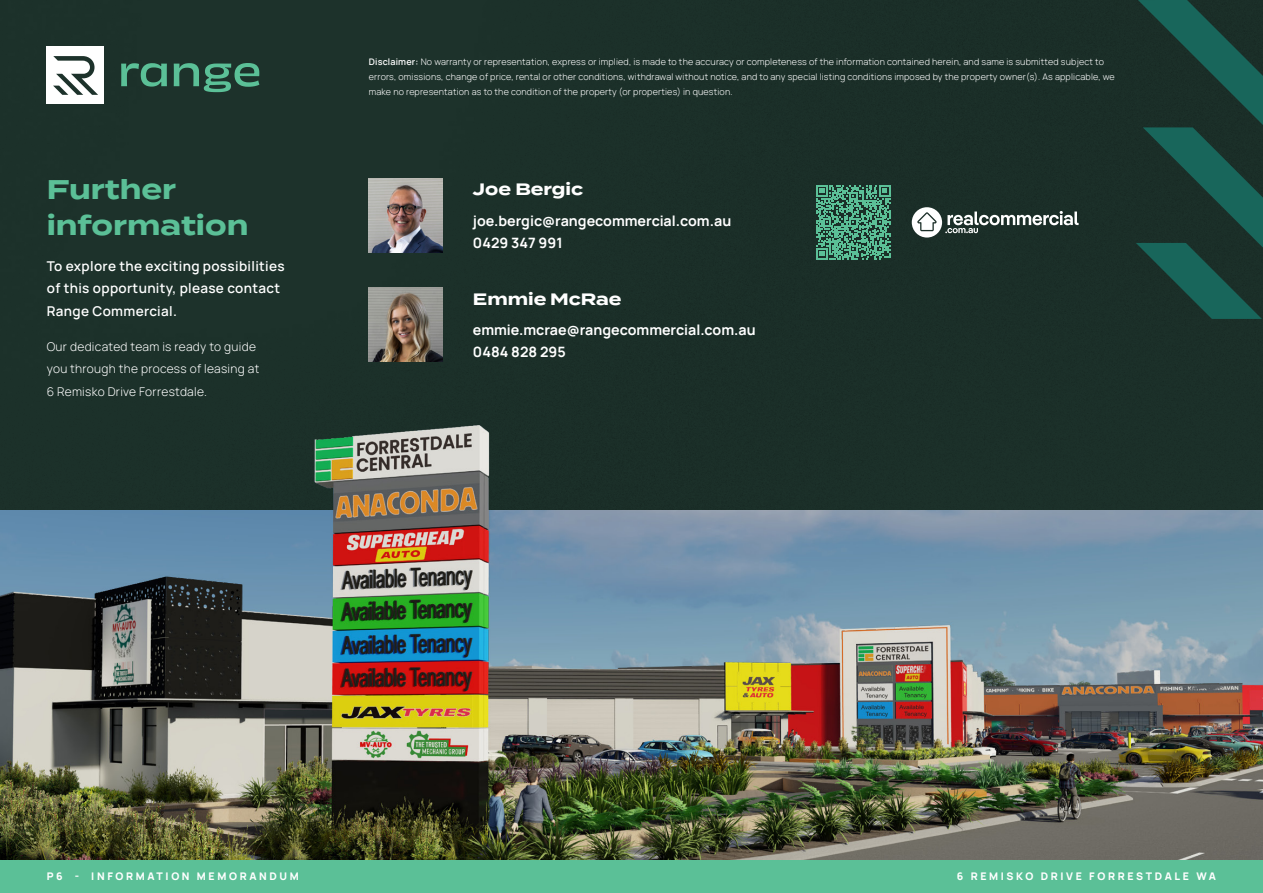
<style>
.page{position:relative;width:1263px;height:893px;background:#1d322b}
.page>*{position:absolute;margin:0;border:0;box-sizing:border-box;transform-origin:0 0}
.t1{font:700 27px/36px "Termina";color:#5bc097}
.t2{font:700 16.5px "Termina";color:#fff}
.t3{font:700 14.25px "Manrope";color:#fff}
.t4{font:600 13.5px/22.5px "Manrope";letter-spacing:.025em;color:#fff}
.t5{font:300 12px/22.5px "Manrope";letter-spacing:.025em;color:#fff}
.t6{font:800 10.5px "Manrope";letter-spacing:.25em;color:#fff}
.t7{font:300 9px/15px "Manrope";letter-spacing:.02em;color:#fff}
.s1{font-weight:600}
</style>
<div class="page">
<img style="left:0;top:846px;width:1263px;height:15px">
<svg style="left:1136px;top:0;width:127px;height:319px"></svg>
<div style="left:47px;top:47px;width:57px;height:57px;background:#fff"></div>
<svg style="left:121px;top:63px;width:46px;height:24px"></svg>
<svg style="left:174px;top:63px;width:85px;height:29px"></svg>
<svg style="left:53px;top:56px;width:45px;height:39px"></svg>
<img style="left:369px;top:179px;width:74px;height:73px">
<img style="left:369px;top:288px;width:74px;height:74px">
<div style="left:0;top:861px;width:1263px;height:32px;background:#5bc097"></div>
<img style="left:0;top:425px;width:1263px;height:421px">
<svg style="left:816px;top:185px;width:74px;height:75px"></svg>
<svg style="left:912px;top:207px;width:166px;height:31px"></svg>
<p class="t1" style="left:47px;top:172px;width:203px">Further information</p>
<p class="t4" style="left:47px;top:253px;width:240px">To explore the exciting possibilities of this opportunity, please contact<br>Range Commercial.</p>
<p class="t5" style="left:47px;top:335px;width:214px">Our dedicated team is ready to guide you through the process of leasing at<br>6 Remisko Drive Forrestdale.</p>
<p class="t7" style="left:369px;top:54px;width:747px"><span class="s1">Disclaimer:</span> No warranty or representation, express or implied, is made to the accuracy or completeness of the information contained herein, and same is submitted subject to errors, omissions, change of price, rental or other conditions, withdrawal without notice, and to any special listing conditions imposed by the property owner(s). As applicable, we make no representation as to the condition of the property (or properties) in question.</p>
<p class="t2" style="left:473px;top:177px;width:112px">Joe Bergic</p>
<p class="t3" style="left:473px;top:209px;width:260px">joe.bergic@rangecommercial.com.au</p>
<p class="t3" style="left:473px;top:230px;width:91px">0429 347 991</p>
<p class="t2" style="left:473px;top:286px;width:150px">Emmie McRae</p>
<p class="t3" style="left:473px;top:318px;width:284px">emmie.mcrae@rangecommercial.com.au</p>
<p class="t3" style="left:473px;top:339px;width:94px">0484 828 295</p>
<p class="t6" style="left:47px;top:867px;width:253px">P6 - INFORMATION MEMORANDUM</p>
<p class="t6" style="left:957px;top:867px;width:260px">6 REMISKO DRIVE FORRESTDALE WA</p>
</div>
